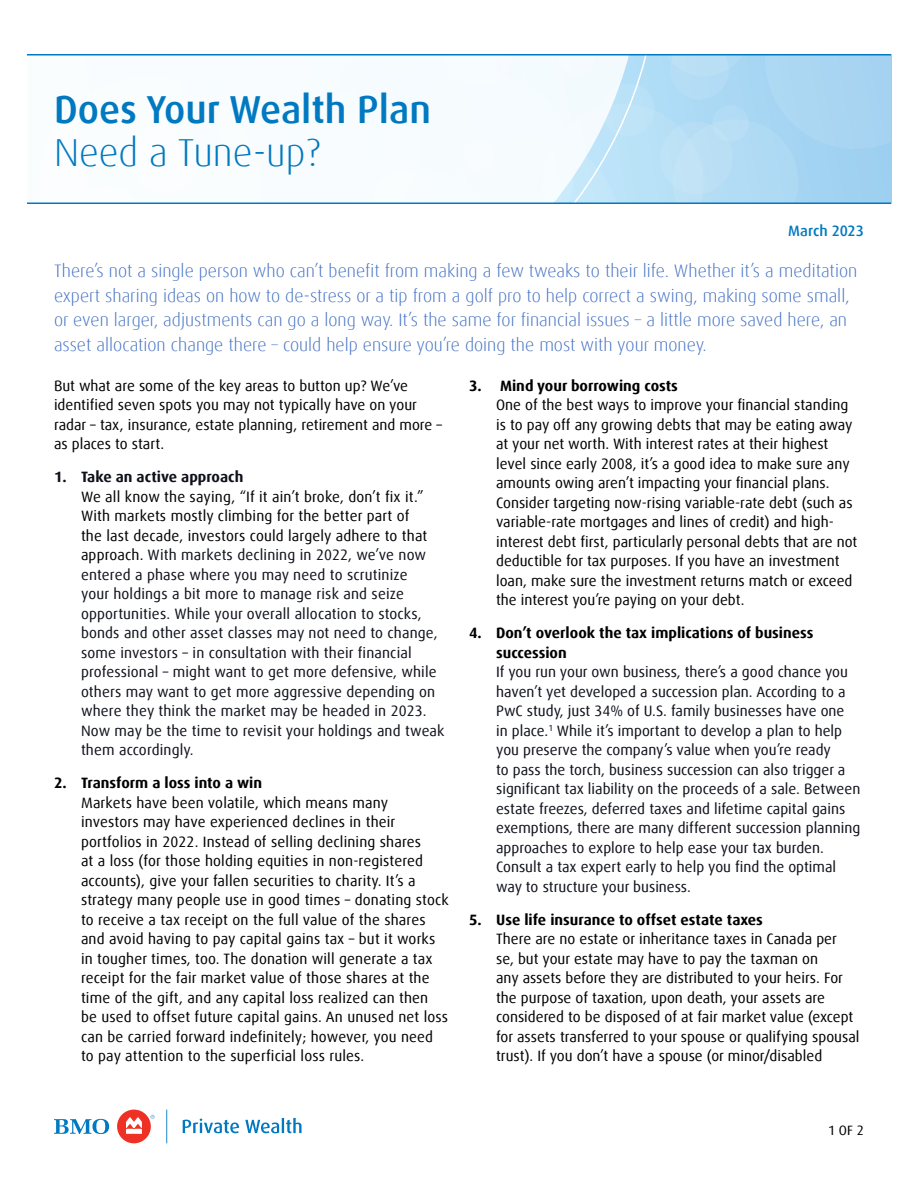
<style>
.page{position:relative;width:918px;height:1188px;background:#fff}
.page>*{position:absolute;margin:0;border:0;box-sizing:border-box;transform-origin:0 0}
.Headline_H1{font:500 39px/43.5px "Dax Offc Pro";color:#0079c1}
.Intro_Copy_Blue_copy{font:300 18px/24.8px "Dax Offc Pro";color:#4472c4}
.indented_body{font:15px/19.5px "Dax Offc Pro";color:#000}
.indented_body-2{font:15px/19.5px "Dax Offc Pro";color:#0e101a}
.Body_Copy_copy{font:15px/19.5px "Dax Offc Pro";color:#000}
.t1{font:700 15px/19.5px "Dax Offc Pro";color:#000}
.H3_copy{font:700 15px "Dax Offc Pro";color:#0e101a}
.Entity_and_Date_P{font:500 15px "Dax Offc Pro";color:#0079c1}
.t2{font:13.5px "Dax Offc Pro";color:#000}
.s1{font-weight:300}
.s2{color:#000}
</style>
<div class="page">
<svg style="left:659px;top:56px;width:232px;height:146px;background:#add8f3"></svg>
<svg style="left:505px;top:56px;width:154px;height:146px"></svg>
<hr style="left:27px;top:54px;width:864px;height:2px;background:#0079c1">
<hr style="left:27px;top:202px;width:864px;height:2px;background:#0079c1">
<div style="left:117px;top:1110px;width:34px;height:33px;background:#ee3124;border-radius:50%"></div>
<svg style="left:126px;top:1117px;width:16px;height:17px"></svg>
<svg style="left:183px;top:1119px;width:56px;height:14px"></svg>
<svg style="left:245px;top:1118px;width:57px;height:15px"></svg>
<svg style="left:54px;top:1119px;width:55px;height:15px"></svg>
<svg style="left:151px;top:1115px;width:4px;height:4px"></svg>
<svg style="left:166px;top:1110px;width:1px;height:33px"></svg>
<h1 class="Headline_H1" style="left:54px;top:88px;width:379px">Does Your Wealth Plan<br><span class="s1">Need a Tune-up?</span></h1>
<p class="Entity_and_Date_P" style="left:788px;top:221px;width:77px">March 2023</p>
<p class="Intro_Copy_Blue_copy" style="left:54px;top:258px;width:805px">There’s not a single person who can’t benefit from making a few tweaks to their life. Whether it’s a meditation expert sharing ideas on how to de-stress or a tip from a golf pro to help correct a swing, making some small, or even larger, adjustments can go a long way. It’s the same for financial issues – a little more saved here, an asset allocation change there – could help ensure you’re doing the most with your money.</p>
<p class="Body_Copy_copy" style="left:54px;top:376px;width:390px">But what are some of the key areas to button up? We’ve identified seven spots you may not typically have on your radar – tax, insurance, estate planning, retirement and more – as places to start.</p>
<h2 class="H3_copy" style="left:54px;top:467px;width:191px">1. Take an active approach</h2>
<p class="indented_body-2" style="left:81px;top:487px;width:365px"><span class="s2">We all know the saying, “If it ain’t broke, don’t fix it.” With markets mostly climbing for the better part of<br>the last decade, investors could largely adhere to that approach.</span> With markets declining in 2022, we’ve now entered a phase where you may need to scrutinize<br>your holdings a bit more to manage risk and seize opportunities. While your overall allocation to stocks, bonds and other asset classes may not need to change, some investors – in consultation with their financial professional – might want to get more defensive, while others may want to get more aggressive depending on where they think the market may be headed in 2023.<br>Now may be the time to revisit your holdings and tweak them accordingly.</p>
<h3 class="t1" style="left:54px;top:774px;width:210px">2. Transform a loss into a win</h3>
<p class="indented_body" style="left:81px;top:793px;width:369px">Markets have been volatile, which means many investors may have experienced declines in their portfolios in 2022. Instead of selling declining shares<br>at a loss (for those holding equities in non-registered accounts), give your fallen securities to charity. It’s a strategy many people use in good times – donating stock to receive a tax receipt on the full value of the shares and avoid having to pay capital gains tax – but it works in tougher times, too. The donation will generate a tax receipt for the fair market value of those shares at the time of the gift, and any capital loss realized can then<br>be used to offset future capital gains. An unused net loss can be carried forward indefinitely; however, you need to pay attention to the superficial loss rules.</p>
<h3 class="t1" style="left:469px;top:376px;width:210px">3. Mind your borrowing costs</h3>
<p class="indented_body" style="left:496px;top:395px;width:363px">One of the best ways to improve your financial standing is to pay off any growing debts that may be eating away at your net worth. With interest rates at their highest level since early 2008, it’s a good idea to make sure any amounts owing aren’t impacting your financial plans.<br>Consider targeting now-rising variable-rate debt (such as variable-rate mortgages and lines of credit) and high&shy;interest debt first, particularly personal debts that are not deductible for tax purposes. If you have an investment loan, make sure the investment returns match or exceed the interest you’re paying on your debt.</p>
<h3 class="t1" style="left:496px;top:624px;width:319px;text-indent:-27px">4. Don’t overlook the tax implications of business succession</h3>
<p class="indented_body-2" style="left:496px;top:662px;width:366px">If you run your own business, there’s a good chance you haven’t yet developed a succession plan. According to a PwC study, just 34% of U.S. family businesses have one<br>in place.<sup>1</sup> While it’s important to develop a plan to help you preserve the company’s value when you’re ready<br>to pass the torch, business succession can also trigger a significant tax liability on the proceeds of a sale. Between estate freezes, deferred taxes and lifetime capital gains exemptions, there are many different succession planning approaches to explore to help ease your tax burden.<br>Consult a tax expert early to help you find the optimal way to structure your business.</p>
<h3 class="t1" style="left:469px;top:910px;width:295px">5. Use life insurance to offset estate taxes</h3>
<p class="indented_body" style="left:496px;top:929px;width:365px">There are no estate or inheritance taxes in Canada per<br>se, but your estate may have to pay the taxman on<br>any assets before they are distributed to your heirs. For the purpose of taxation, upon death, your assets are considered to be disposed of at fair market value (except for assets transferred to your spouse or qualifying spousal trust). If you don’t have a spouse (or minor/disabled</p>
<p class="t2" style="left:828px;top:1121px;width:37px">1 OF 2</p>
</div>
